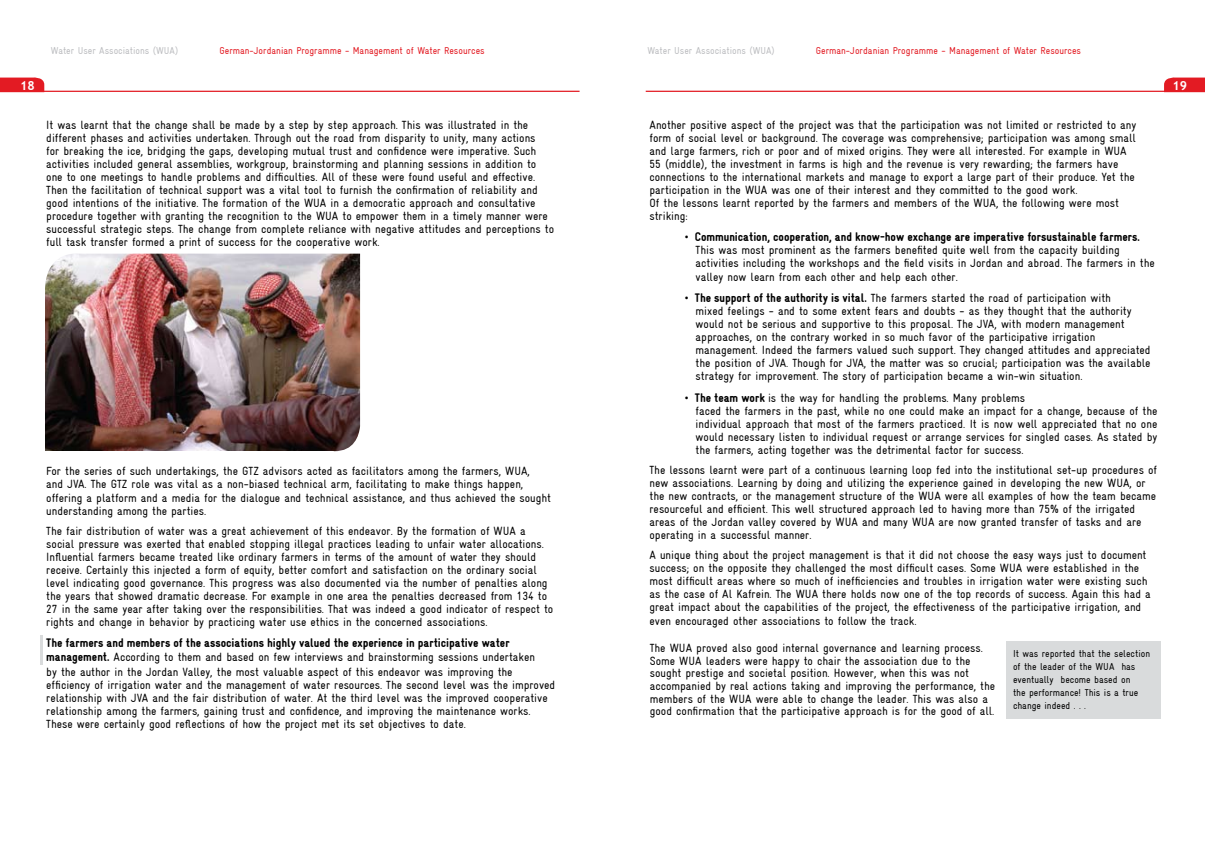
<style>
.page{position:relative;width:1205px;height:851px;background:#fff}
.page>*{position:absolute;margin:0;border:0;box-sizing:border-box;transform-origin:0 0}
.t1{font:900 12.5px "Gravur Condensed";color:#000}
.t2{font:700 12.5px "Trebuchet MS";color:#fff}
.t3{font:condensed 11.88px/13px "Gravur";color:#000}
.t4{font:condensed 10px/13px "Gravur";color:#000}
.t5{font:condensed 10px "Gravur";color:#e31b23}
.t6{font:condensed 10px "Gravur";color:#bcbdc0}
.s1{font-family:"Gravur Condensed";font-weight:900;font-stretch:normal;font-size:12.5px}
</style>
<div class="page">
<img style="left:45px;top:253px;width:315px;height:198px">
<hr style="left:43px;top:91px;width:536px;height:1px;background:#e31b23">
<svg style="left:0;top:77px;width:44px;height:15px"></svg>
<hr style="left:41px;top:635px;width:2px;height:29px;background:#d9dbdc">
<hr style="left:646px;top:91px;width:536px;height:1px;background:#e31b23">
<svg style="left:1164px;top:77px;width:41px;height:15px"></svg>
<div style="left:1006px;top:641px;width:154px;height:77px;background:#d9dbdc"></div>
<p class="t6" style="left:51px;top:45px;width:129px">Water User Associations (WUA)</p>
<p class="t5" style="left:219px;top:45px;width:267px">German-Jordanian Programme - Management of Water Resources</p>
<p class="t6" style="left:647px;top:45px;width:129px">Water User Associations (WUA)</p>
<p class="t5" style="left:816px;top:45px;width:267px">German-Jordanian Programme - Management of Water Resources</p>
<p class="t2" style="left:20px;top:77px;width:16px">18</p>
<p class="t2" style="left:1172px;top:78px;width:16px">19</p>
<p class="t3" style="left:46px;top:118px;width:509px">It was learnt that the change shall be made by a step by step approach. This was illustrated in the different phases and activities undertaken. Through out the road from disparity to unity, many actions<br>for breaking the ice, bridging the gaps, developing mutual trust and confidence were imperative. Such activities included general assemblies, workgroup, brainstorming and planning sessions in addition to one to one meetings to handle problems and difficulties. All of these were found useful and effective.<br>Then the facilitation of technical support was a vital tool to furnish the confirmation of reliability and good intentions of the initiative. The formation of the WUA in a democratic approach and consultative procedure together with granting the recognition to the WUA to empower them in a timely manner were successful strategic steps. The change from complete reliance with negative attitudes and perceptions to full task transfer formed a print of success for the cooperative work.</p>
<p class="t3" style="left:46px;top:464px;width:506px">For the series of such undertakings, the GTZ advisors acted as facilitators among the farmers, WUA,<br>and JVA. The GTZ role was vital as a non-biased technical arm, facilitating to make things happen, offering a platform and a media for the dialogue and technical assistance, and thus achieved the sought understanding among the parties.</p>
<p class="t3" style="left:46px;top:524px;width:509px">The fair distribution of water was a great achievement of this endeavor. By the formation of WUA a social pressure was exerted that enabled stopping illegal practices leading to unfair water allocations.<br>Influential farmers became treated like ordinary farmers in terms of the amount of water they should receive. Certainly this injected a form of equity, better comfort and satisfaction on the ordinary social level indicating good governance. This progress was also documented via the number of penalties along the years that showed dramatic decrease. For example in one area the penalties decreased from 134 to 27 in the same year after taking over the responsibilities. That was indeed a good indicator of respect to rights and change in behavior by practicing water use ethics in the concerned associations.</p>
<p class="t1" style="left:46px;top:636px;width:465px">The farmers and members of the associations highly valued the experience in participative water</p>
<p class="t3" style="left:46px;top:649px;width:490px;line-height:15px"><span class="s1">management.</span> According to them and based on few interviews and brainstorming sessions undertaken by the author in the Jordan Valley, the most valuable aspect of this endeavor was improving the</p>
<p class="t3" style="left:46px;top:678px;width:511px">efficiency of irrigation water and the management of water resources. The second level was the improved relationship with JVA and the fair distribution of water. At the third level was the improved cooperative relationship among the farmers, gaining trust and confidence, and improving the maintenance works.<br>These were certainly good reflections of how the project met its set objectives to date.</p>
<p class="t3" style="left:649px;top:118px;width:488px">Another positive aspect of the project was that the participation was not limited or restricted to any form of social level or background. The coverage was comprehensive; participation was among small and large farmers, rich or poor and of mixed origins. They were all interested. For example in WUA 55 (middle), the investment in farms is high and the revenue is very rewarding; the farmers have connections to the international markets and manage to export a large part of their produce. Yet the participation in the WUA was one of their interest and they committed to the good work.<br>Of the lessons learnt reported by the farmers and members of the WUA, the following were most striking:</p>
<p class="t1" style="left:685px;top:230px;width:456px">• Communication, cooperation, and know-how exchange are imperative forsustainable farmers.</p>
<p class="t3" style="left:695px;top:244px;width:461px">This was most prominent as the farmers benefited quite well from the capacity building activities including the workshops and the field visits in Jordan and abroad. The farmers in the valley now learn from each other and help each other.</p>
<p class="t3" style="left:695px;top:291px;width:457px;text-indent:-11px"><span class="s1">• The support of the authority is vital.</span> The farmers started the road of participation with<br>mixed feelings - and to some extent fears and doubts - as they thought that the authority would not be serious and supportive to this proposal. The JVA, with modern management approaches, on the contrary worked in so much favor of the participative irrigation management. Indeed the farmers valued such support. They changed attitudes and appreciated the position of JVA. Though for JVA, the matter was so crucial; participation was the available strategy for improvement. The story of participation became a win-win situation.</p>
<p class="t3" style="left:695px;top:391px;width:463px;text-indent:-11px"><span class="s1">• The team work</span> is the way for handling the problems. Many problems<br>faced the farmers in the past, while no one could make an impact for a change, because of the individual approach that most of the farmers practiced. It is now well appreciated that no one would necessary listen to individual request or arrange services for singled cases. As stated by the farmers, acting together was the detrimental factor for success.</p>
<p class="t3" style="left:649px;top:463px;width:509px">The lessons learnt were part of a continuous learning loop fed into the institutional set-up procedures of new associations. Learning by doing and utilizing the experience gained in developing the new WUA, or the new contracts, or the management structure of the WUA were all examples of how the team became resourceful and efficient. This well structured approach led to having more than 75% of the irrigated areas of the Jordan valley covered by WUA and many WUA are now granted transfer of tasks and are operating in a successful manner.</p>
<p class="t3" style="left:649px;top:548px;width:503px">A unique thing about the project management is that it did not choose the easy ways just to document success; on the opposite they challenged the most difficult cases. Some WUA were established in the most difficult areas where so much of inefficiencies and troubles in irrigation water were existing such as the case of Al Kafrein. The WUA there holds now one of the top records of success. Again this had a great impact about the capabilities of the project, the effectiveness of the participative irrigation, and even encouraged other associations to follow the track.</p>
<p class="t3" style="left:650px;top:642px;width:347px;line-height:12.5px">The WUA proved also good internal governance and learning process.<br>Some WUA leaders were happy to chair the association due to the sought prestige and societal position. However, when this was not accompanied by real actions taking and improving the performance, the members of the WUA were able to change the leader. This was also a good confirmation that the participative approach is for the good of all.</p>
<p class="t4" style="left:1013px;top:647px;width:139px">It was reported that the selection of the leader of the WUA has eventually become based on<br>the performance! This is a true change indeed . . .</p>
</div>
